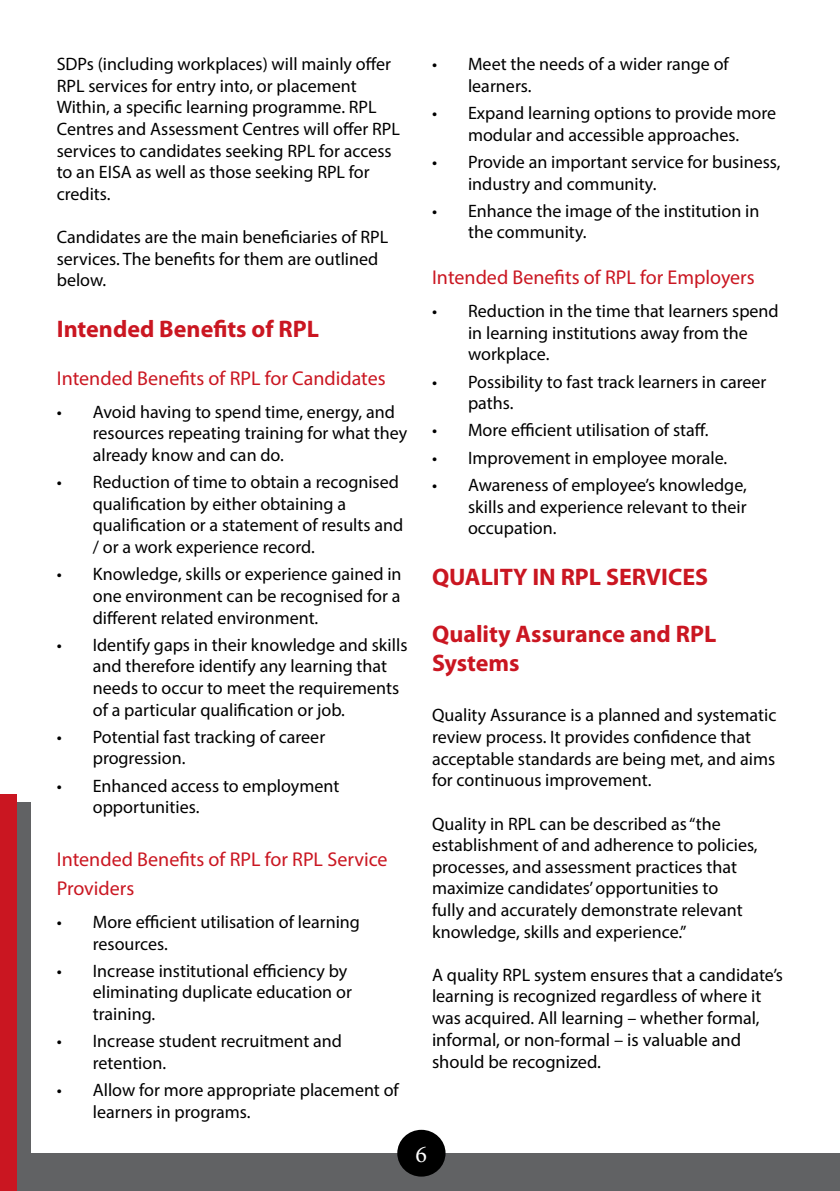
<style>
.page{position:relative;width:840px;height:1191px;background:#fff}
.page>*{position:absolute;margin:0;border:0;box-sizing:border-box;transform-origin:0 0}
.t1{font:700 24px/28.8px "Myriad Pro";color:#ca1621}
.t2{font:24px "Minion Pro";color:#fff}
.t3{font:20px/28.8px "Myriad Pro";color:#ca1621}
.t4{font:18.4px/22px "Myriad Pro";color:#000}
.t5{font:18px/21.6px "Myriad Pro";color:#000}
</style>
<div class="page">
<div style="left:0;top:1153px;width:839px;height:38px;background:#616264"></div>
<div style="left:401px;top:1133px;width:40px;height:39px;background:#000;border-radius:50%"></div>
<div style="left:397px;top:1129px;width:48px;height:47px;border:8px solid #000;border-radius:50%"></div>
<div style="left:0;top:802px;width:31px;height:389px;background:#616264"></div>
<div style="left:0;top:794px;width:17px;height:397px;background:#ca1621"></div>
<p class="t5" style="left:57px;top:53px;width:344px">SDPs (including workplaces) will mainly offer RPL services for entry into, or placement Within, a specific learning programme. RPL Centres and Assessment Centres will offer RPL services to candidates seeking RPL for access to an EISA as well as those seeking RPL for credits.</p>
<p class="t5" style="left:57px;top:226px;width:333px">Candidates are the main beneficiaries of RPL services. The benefits for them are outlined below.</p>
<h1 class="t1" style="left:57px;top:313px;width:263px">Intended Benefits of RPL</h1>
<p class="t3" style="left:57px;top:363px;width:330px">Intended Benefits of RPL for Candidates</p>
<p class="t5" style="left:93px;top:400px;width:316px;text-indent:-36px">• Avoid having to spend time, energy, and resources repeating training for what they already know and can do.</p>
<p class="t5" style="left:93px;top:471px;width:312px;text-indent:-36px">• Reduction of time to obtain a recognised qualification by either obtaining a qualification or a statement of results and / or a work experience record.</p>
<p class="t5" style="left:93px;top:563px;width:310px;text-align:justify;text-indent:-36px">• Knowledge, skills or experience gained in one environment can be recognised for a different related environment.</p>
<p class="t5" style="left:93px;top:633px;width:316px;text-indent:-36px">• Identify gaps in their knowledge and skills and therefore identify any learning that needs to occur to meet the requirements of a particular qualification or job.</p>
<p class="t5" style="left:93px;top:725px;width:234px;text-indent:-36px">• Potential fast tracking of career progression.</p>
<p class="t5" style="left:93px;top:774px;width:248px;text-indent:-36px">• Enhanced access to employment opportunities.</p>
<p class="t3" style="left:57px;top:844px;width:332px">Intended Benefits of RPL for RPL Service<br>Providers</p>
<p class="t5" style="left:93px;top:910px;width:268px;text-indent:-36px">• More efficient utilisation of learning resources.</p>
<p class="t5" style="left:93px;top:959px;width:260px;text-indent:-36px">• Increase institutional efficiency by eliminating duplicate education or training.</p>
<p class="t5" style="left:93px;top:1030px;width:251px;text-indent:-36px">• Increase student recruitment and retention.</p>
<p class="t5" style="left:93px;top:1079px;width:307px;text-indent:-36px">• Allow for more appropriate placement of learners in programs.</p>
<p class="t5" style="left:468px;top:53px;width:262px;text-indent:-36px">• Meet the needs of a wider range of learners.</p>
<p class="t5" style="left:432px;top:102px;width:345px;text-align:center">• Expand learning options to provide more modular and accessible approaches.</p>
<p class="t5" style="left:468px;top:151px;width:314px;text-indent:-36px">• Provide an important service for business, industry and community.</p>
<p class="t5" style="left:468px;top:200px;width:293px;text-indent:-36px">• Enhance the image of the institution in the community.</p>
<p class="t3" style="left:432px;top:263px;width:324px">Intended Benefits of RPL for Employers</p>
<p class="t5" style="left:468px;top:300px;width:312px;text-indent:-36px">• Reduction in the time that learners spend in learning institutions away from the workplace.</p>
<p class="t5" style="left:468px;top:370px;width:300px;text-indent:-36px">• Possibility to fast track learners in career paths.</p>
<p class="t5" style="left:432px;top:419px;width:278px">• More efficient utilisation of staff.</p>
<p class="t5" style="left:432px;top:446px;width:297px">• Improvement in employee morale.</p>
<p class="t5" style="left:468px;top:474px;width:280px;text-align:justify;text-indent:-36px">• Awareness of employee’s knowledge, skills and experience relevant to their occupation.</p>
<h1 class="t1" style="left:432px;top:561px;width:277px">QUALITY IN RPL SERVICES</h1>
<h1 class="t1" style="left:432px;top:619px;width:285px">Quality Assurance and RPL<br>Systems</h1>
<p class="t5" style="left:432px;top:704px;width:346px">Quality Assurance is a planned and systematic review process. It provides confidence that acceptable standards are being met, and aims for continuous improvement.</p>
<p class="t5" style="left:432px;top:812px;width:327px">Quality in RPL can be described as “the establishment of and adherence to policies, processes, and assessment practices that maximize candidates’ opportunities to<br>fully and accurately demonstrate relevant knowledge, skills and experience.”</p>
<p class="t5" style="left:432px;top:963px;width:352px">A quality RPL system ensures that a candidate’s learning is recognized regardless of where it was acquired. All learning – whether formal,</p>
<p class="t4" style="left:432px;top:1028px;width:310px">informal, or non-formal – is valuable and should be recognized.</p>
<h1 class="t2" style="left:415px;top:1138px;width:13px">6</h1>
</div>
